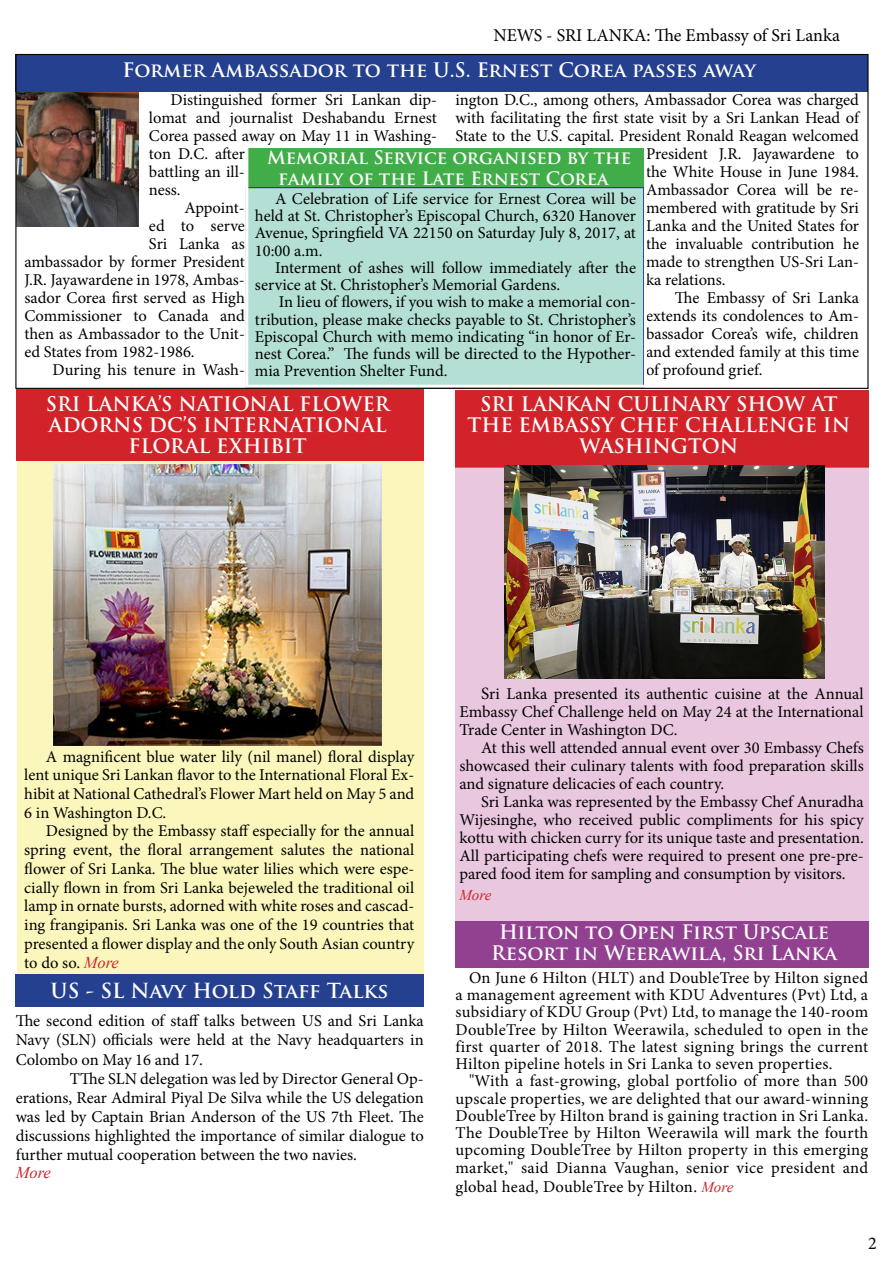
<style>
.page{position:relative;width:893px;height:1263px;background:#fff}
.page>*{position:absolute;margin:0;border:0;box-sizing:border-box;transform-origin:0 0}
.t1{font:700 20.25px "Trajan Pro";color:#fff}
.t2{font:700 19.5px/21px "Trajan Pro";color:#fff;text-align:center}
.t3{font:700 18px/21px "Trajan Pro";color:#fff}
.t4{font:18px "Minion Pro";color:#000}
.t5{font:16.5px/17.2px "Minion Pro";color:#000;text-align:justify}
.t6{font:italic 16.5px "Times New Roman";color:#d2232a}
.t7{font:italic 15px "Times New Roman";color:#d2232a}
.s1{font-family:"Times New Roman";font-style:italic;color:#d2232a}
.s2{font-size:17.25px}
.s3{font-family:"Times New Roman";font-style:italic;font-size:15px;color:#d2232a}
</style>
<div class="page">
<div style="left:456px;top:921px;width:413px;height:47px;background:#914190"></div>
<div style="left:16px;top:975px;width:408px;height:32px;background:#25408f"></div>
<div style="left:16px;top:54px;width:852px;height:38px;background:#25408f"></div>
<div style="left:456px;top:390px;width:413px;height:77px;background:#d2232a"></div>
<div style="left:456px;top:467px;width:413px;height:454px;background:#e9c7de"></div>
<div style="left:16px;top:390px;width:408px;height:71px;background:#d2232a"></div>
<div style="left:17px;top:461px;width:407px;height:512px;background:#fbf7bc"></div>
<img style="left:54px;top:465px;width:328px;height:280px">
<img style="left:504px;top:465px;width:320px;height:213px">
<div style="left:246px;top:187px;width:398px;height:201px;background:#b4dfd4;border:2px solid #25408f"></div>
<div style="left:246px;top:147px;width:398px;height:40px;background:#41ad49"></div>
<div style="left:245px;top:145px;width:402px;height:243px;border:3px solid #fff"></div>
<img style="left:17px;top:92px;width:122px;height:134px">
<p class="t4" style="left:493px;top:23px;width:348px">NEWS - SRI LANKA: The Embassy of Sri Lanka</p>
<p class="t2" style="left:122px;top:60px;width:635px">Former Ambassador to the U.S. Ernest Corea passes away</p>
<p class="t5" style="left:171px;top:92px;width:268px">Distinguished former Sri Lankan dip-</p>
<p class="t5" style="left:149px;top:110px;width:289px">lomat and journalist Deshabandu Ernest</p>
<p class="t5" style="left:149px;top:128px;width:289px">Corea passed away on May 11 in Washing-</p>
<p class="t5" style="left:149px;top:146px;width:97px">ton D.C. after</p>
<p class="t5" style="left:149px;top:164px;width:97px">battling an ill-</p>
<p class="t5" style="left:149px;top:182px;width:33px">ness.</p>
<p class="t5" style="left:185px;top:200px;width:62px">Appoint-</p>
<p class="t5" style="left:149px;top:218px;width:97px">ed to serve</p>
<p class="t5" style="left:149px;top:236px;width:97px">Sri Lanka as</p>
<p class="t5" style="left:24px;top:254px;width:222px">ambassador by former President</p>
<p class="t5" style="left:24px;top:272px;width:222px">J.R. Jayawardene in 1978, Ambas-</p>
<p class="t5" style="left:24px;top:290px;width:222px">sador Corea first served as High</p>
<p class="t5" style="left:24px;top:308px;width:222px">Commissioner to Canada and</p>
<p class="t5" style="left:24px;top:326px;width:222px">then as Ambassador to the Unit-</p>
<p class="t5" style="left:24px;top:344px;width:172px">ed States from 1982-1986.</p>
<p class="t5" style="left:53px;top:362px;width:194px">During his tenure in Wash-</p>
<p class="t5" style="left:455px;top:92px;width:405px">ington D.C., among others, Ambassador Corea was charged</p>
<p class="t5" style="left:455px;top:110px;width:405px">with facilitating the first state visit by a Sri Lankan Head of</p>
<p class="t5" style="left:455px;top:128px;width:405px">State to the U.S. capital. President Ronald Reagan welcomed</p>
<p class="t5" style="left:646px;top:146px;width:214px">President J.R. Jayawardene to</p>
<p class="t5" style="left:646px;top:164px;width:215px">the White House in June 1984.</p>
<p class="t5" style="left:646px;top:182px;width:214px">Ambassador Corea will be re-</p>
<p class="t5" style="left:646px;top:200px;width:214px">membered with gratitude by Sri</p>
<p class="t5" style="left:646px;top:218px;width:214px">Lanka and the United States for</p>
<p class="t5" style="left:646px;top:236px;width:215px">the invaluable contribution he</p>
<p class="t5" style="left:646px;top:254px;width:214px">made to strengthen US-Sri Lan-</p>
<p class="t5" style="left:646px;top:272px;width:81px">ka relations.</p>
<p class="t5" style="left:675px;top:290px;width:186px">The Embassy of Sri Lanka</p>
<p class="t5" style="left:646px;top:308px;width:215px">extends its condolences to Am-</p>
<p class="t5" style="left:646px;top:326px;width:214px">bassador Corea’s wife, children</p>
<p class="t5" style="left:646px;top:344px;width:214px">and extended family at this time</p>
<p class="t5" style="left:646px;top:362px;width:118px">of profound grief.</p>
<p class="t3" style="left:278px;top:147px;width:354px;text-indent:-11px">Memorial Service organised by the family of the Late Ernest Corea</p>
<p class="t5" style="left:255px;top:190px;width:383px;text-indent:20px">A Celebration of Life service for Ernest Corea will be held at St. Christopher’s Episcopal Church, 6320 Hanover Avenue, Springfield VA 22150 on Saturday July 8, 2017, at 10:00 a.m.</p>
<p class="t5" style="left:255px;top:259px;width:382px;text-indent:20px">Interment of ashes will follow immediately after the service at St. Christopher’s Memorial Gardens.</p>
<p class="t5" style="left:255px;top:293px;width:383px;text-indent:24px">In lieu of flowers, if you wish to make a memorial con&shy;tribution, please make checks payable to St. Christopher’s Episcopal Church with memo indicating “in honor of Er&shy;nest Corea.” The funds will be directed to the Hypother&shy;mia Prevention Shelter Fund.</p>
<p class="t2" style="left:46px;top:393px;width:345px">SRI LANKA’S NATIONAL FLOWER<br>ADORNS DC’S INTERNATIONAL<br>FLORAL EXHIBIT</p>
<p class="t2" style="left:468px;top:394px;width:384px">SRI LANKAN CULINARY SHOW AT<br>THE EMBASSY CHEF CHALLENGE IN<br>WASHINGTON</p>
<p class="t5" style="left:24px;top:747px;width:392px;line-height:18.8px;text-indent:22px">A magnificent blue water lily (nil manel) floral display lent unique Sri Lankan flavor to the International Floral Ex&shy;hibit at National Cathedral’s Flower Mart held on May 5 and 6 in Washington D.C.</p>
<p class="t5" style="left:24px;top:822px;width:392px;line-height:18.8px;text-indent:22px">Designed by the Embassy staff especially for the annual spring event, the floral arrangement salutes the national flower of Sri Lanka. The blue water lilies which were espe&shy;cially flown in from Sri Lanka bejeweled the traditional oil lamp in ornate bursts, adorned with white roses and cascad&shy;ing frangipanis. Sri Lanka was one of the 19 countries that presented a flower display and the only South Asian country to do so. <span class="s1">More</span></p>
<p class="t1" style="left:51px;top:978px;width:339px">US - SL Navy Hold Staff Talks</p>
<p class="t5" style="left:16px;top:1012px;width:410px;line-height:19px">The second edition of staff talks between US and Sri Lanka Navy (SLN) officials were held at the Navy headquarters in Colombo on May 16 and 17.</p>
<p class="t5" style="left:16px;top:1069px;width:410px;line-height:19px;text-indent:54px">TThe SLN delegation was led by Director General Op&shy;erations, Rear Admiral Piyal De Silva while the US delegation was led by Captain Brian Anderson of the US 7th Fleet. The discussions highlighted the importance of similar dialogue to further mutual cooperation between the two navies.</p>
<p class="t6" style="left:16px;top:1161px;width:37px">More</p>
<p class="t5" style="left:459px;top:684px;width:406px;line-height:18px;text-indent:22px"><span class="s2">S</span>ri Lanka presented its authentic cuisine at the Annual Embassy Chef Challenge held on May 24 at the International Trade Center in Washington DC.</p>
<p class="t5" style="left:459px;top:738px;width:406px;line-height:18px;text-indent:22px">At this well attended annual event over 30 Embassy Chefs showcased their culinary talents with food preparation skills and signature delicacies of each country.</p>
<p class="t5" style="left:459px;top:792px;width:406px;line-height:18px;text-indent:22px">Sri Lanka was represented by the Embassy Chef Anuradha Wijesinghe, who received public compliments for his spicy kottu with chicken curry for its unique taste and presentation.<br>All participating chefs were required to present one pre-pre&shy;pared food item for sampling and consumption by visitors.</p>
<p class="t7" style="left:459px;top:885px;width:33px">More</p>
<p class="t2" style="left:491px;top:922px;width:347px">Hilton to Open First Upscale<br>Resort in Weerawila, Sri Lanka</p>
<p class="t5" style="left:455px;top:969px;width:414px;text-indent:13px">On June 6 Hilton (HLT) and DoubleTree by Hilton signed a management agreement with KDU Adventures (Pvt) Ltd, a subsidiary of KDU Group (Pvt) Ltd, to manage the 140-room DoubleTree by Hilton Weerawila, scheduled to open in the first quarter of 2018. The latest signing brings the current Hilton pipeline hotels in Sri Lanka to seven properties.</p>
<p class="t5" style="left:455px;top:1072px;width:414px;text-indent:13px">"With a fast-growing, global portfolio of more than 500 upscale properties, we are delighted that our award-winning DoubleTree by Hilton brand is gaining traction in Sri Lanka.<br>The DoubleTree by Hilton Weerawila will mark the fourth upcoming DoubleTree by Hilton property in this emerging market," said Dianna Vaughan, senior vice president and</p>
<p class="t5" style="left:455px;top:1178px;width:279px">global head, DoubleTree by Hilton. <span class="s3">More</span></p>
<p class="t4" style="left:868px;top:1231px;width:10px">2</p>
</div>
